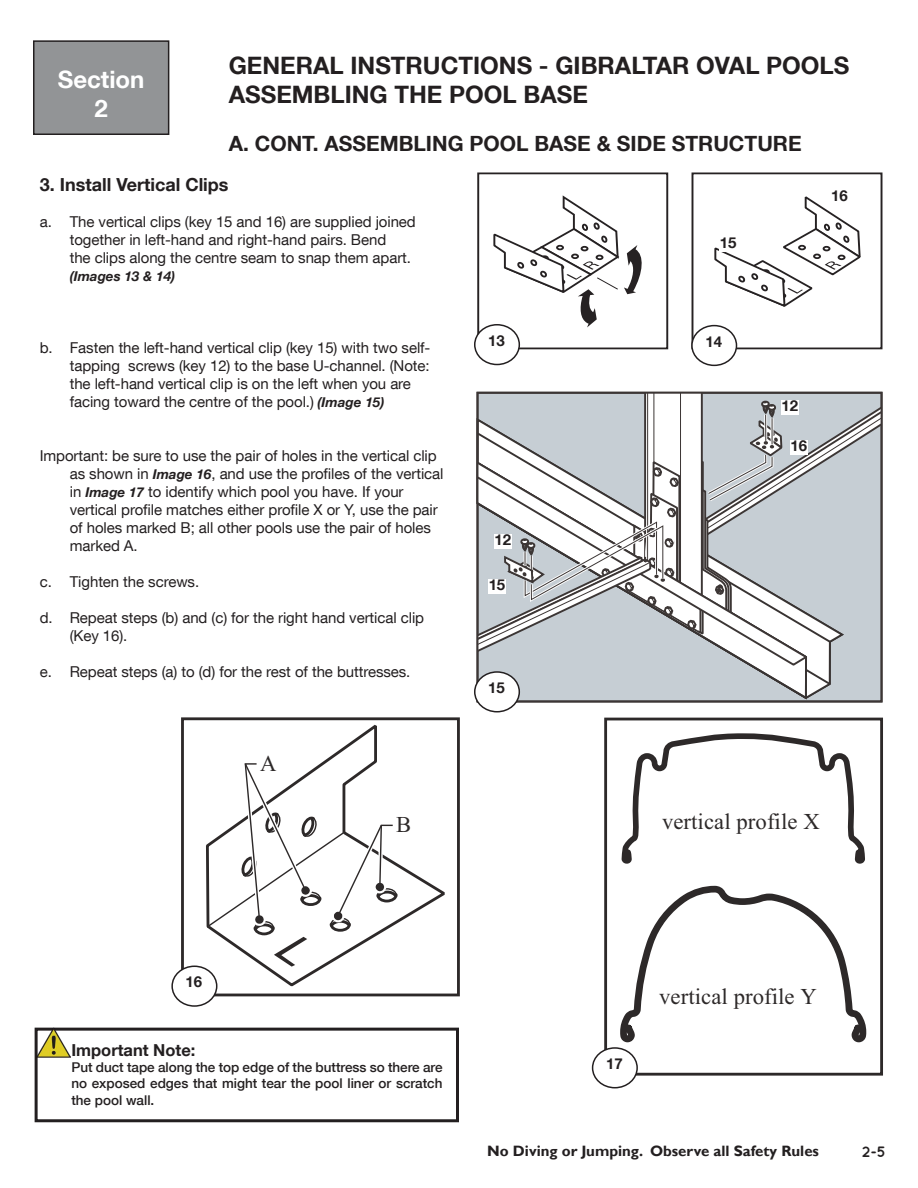
<style>
.page{position:relative;width:918px;height:1188px;background:#fff}
.page>*{position:absolute;margin:0;border:0;box-sizing:border-box;transform-origin:0 0}
.Title_Header{font:700 24px "Helvetica Neue LT Com";color:#231f20}
.Section_Header{font:700 24px "Helvetica Neue LT Com";color:#fff}
.t1{font:22.65px "Times New Roman";letter-spacing:.005em;color:#2d2929}
.Sub_Title_Header{font:700 21px "Helvetica Neue LT Com";color:#231f20}
.Main_Paragraph_with{font:700 18px "Helvetica Neue LT Com";color:#231f20}
.Attention_dashed_box{font:700 16.5px "Helvetica Neue LT Com";color:#231f20}
.Main_Paragraph_with-2{font:15px/18px "Helvetica Neue LT Com";letter-spacing:-.005em;color:#231f20}
.t2{font:700 15px "Gill Sans";color:#231f20}
.Numbers_in_circle_ce{font:700 15px "Helvetica Neue LT Com";letter-spacing:-.005em;color:#231f20}
.t3{font:700 15px "Quicksand";color:#231f20}
.Attention_dashed_box-2{font:500 13.5px/16.2px "Helvetica Neue LT Com";color:#231f20;text-align:justify}
.Main_Paragraph_with-3{font:italic 700 13.5px "Helvetica Neue LT Com";color:#231f20}
.s1{font-weight:700;font-style:italic;font-size:13.5px}
</style>
<div class="page">
<div style="left:34px;top:41px;width:135px;height:93px;background:#929496"></div>
<div style="left:33px;top:40px;width:136px;height:95px;border:2px solid #231f20"></div>
<svg style="left:476px;top:172px;width:407px;height:178px"></svg>
<div style="left:475px;top:325px;width:44px;height:40px;background:#fff;border-radius:50%"></div>
<div style="left:474px;top:324px;width:46px;height:41px;border:2px solid #231f20;border-radius:50%"></div>
<svg style="left:475px;top:667px;width:333px;height:33px;background:#c6cdd2"></svg>
<svg style="left:476px;top:654px;width:331px;height:13px"></svg>
<svg style="left:476px;top:391px;width:407px;height:263px"></svg>
<div style="left:475px;top:672px;width:44px;height:40px;background:#fff;border-radius:50%"></div>
<div style="left:474px;top:671px;width:46px;height:41px;border:2px solid #231f20;border-radius:50%"></div>
<div style="left:35px;top:1028px;width:424px;height:94px;border:3px solid #231f20"></div>
<img style="left:36px;top:1028px;width:34px;height:34px">
<div style="left:181px;top:717px;width:279px;height:279px;border:3px solid #2d2929"></div>
<svg style="left:204px;top:720px;width:245px;height:268px"></svg>
<div style="left:172px;top:966px;width:45px;height:40px;background:#fff;border-radius:50%"></div>
<div style="left:171px;top:966px;width:46px;height:41px;border:2px solid #231f20;border-radius:50%"></div>
<div style="left:692px;top:326px;width:45px;height:39px;background:#fff;border-radius:50%"></div>
<div style="left:691px;top:325px;width:46px;height:41px;border:2px solid #231f20;border-radius:50%"></div>
<div style="left:719px;top:238px;width:18px;height:14px;background:#fff"></div>
<div style="left:831px;top:190px;width:18px;height:14px;background:#fff"></div>
<div style="left:494px;top:534px;width:18px;height:14px;background:#fff"></div>
<div style="left:488px;top:580px;width:18px;height:14px;background:#fff"></div>
<div style="left:790px;top:441px;width:18px;height:14px;background:#fff"></div>
<div style="left:781px;top:401px;width:18px;height:14px;background:#fff"></div>
<svg style="left:621px;top:733px;width:244px;height:131px"></svg>
<svg style="left:620px;top:885px;width:247px;height:158px"></svg>
<div style="left:604px;top:718px;width:279px;height:358px;border:3px solid #2d2929"></div>
<div style="left:593px;top:1048px;width:44px;height:40px;background:#fff;border-radius:50%"></div>
<div style="left:592px;top:1047px;width:46px;height:41px;border:2px solid #231f20;border-radius:50%"></div>
<p class="Section_Header" style="left:58px;top:64px;width:88px">Section</p>
<p class="Section_Header" style="left:95px;top:93px;width:15px">2</p>
<p class="Title_Header" style="left:229px;top:50px;width:622px">GENERAL INSTRUCTIONS - GIBRALTAR OVAL POOLS</p>
<p class="Title_Header" style="left:229px;top:79px;width:361px">ASSEMBLING THE POOL BASE</p>
<p class="Sub_Title_Header" style="left:229px;top:130px;width:574px">A. CONT. ASSEMBLING POOL BASE &amp; SIDE STRUCTURE</p>
<p class="Main_Paragraph_with" style="left:40px;top:173px;width:190px">3. Install Vertical Clips</p>
<p class="Main_Paragraph_with-2" style="left:70px;top:212px;width:348px;text-indent:-30px">a. The vertical clips (key 15 and 16) are supplied joined together in left-hand and right-hand pairs. Bend<br>the clips along the centre seam to snap them apart.</p>
<p class="Main_Paragraph_with-3" style="left:70px;top:268px;width:107px">(Images 13 &amp; 14)</p>
<p class="Main_Paragraph_with-2" style="left:70px;top:338px;width:362px;text-indent:-30px">b. Fasten the left-hand vertical clip (key 15) with two self&shy;tapping screws (key 12) to the base U‑channel. (Note: the left-hand vertical clip is on the left when you are facing toward the centre of the pool.) <span class="s1">(Image 15)</span></p>
<p class="Main_Paragraph_with-2" style="left:70px;top:446px;width:375px;text-indent:-30px">Important: be sure to use the pair of holes in the vertical clip as shown in <span class="s1">Image 16</span>, and use the profiles of the vertical in <span class="s1">Image 17</span> to identify which pool you have. If your vertical profile matches either profile X or Y, use the pair of holes marked B; all other pools use the pair of holes marked A.</p>
<p class="Main_Paragraph_with-2" style="left:40px;top:572px;width:161px">c. Tighten the screws.</p>
<p class="Main_Paragraph_with-2" style="left:70px;top:608px;width:356px;text-indent:-30px">d. Repeat steps (b) and (c) for the right hand vertical clip (Key 16).</p>
<p class="Main_Paragraph_with-2" style="left:40px;top:662px;width:372px">e. Repeat steps (a) to (d) for the rest of the buttresses.</p>
<p class="t1" style="left:260px;top:748px;width:18px">A</p>
<p class="t1" style="left:396px;top:809px;width:17px">B</p>
<p class="Numbers_in_circle_ce" style="left:488px;top:331px;width:18px">13</p>
<p class="Numbers_in_circle_ce" style="left:495px;top:530px;width:18px">12</p>
<p class="Numbers_in_circle_ce" style="left:489px;top:575px;width:18px">15</p>
<p class="Numbers_in_circle_ce" style="left:488px;top:678px;width:18px">15</p>
<p class="Numbers_in_circle_ce" style="left:720px;top:234px;width:18px">15</p>
<p class="Numbers_in_circle_ce" style="left:705px;top:332px;width:18px">14</p>
<p class="Numbers_in_circle_ce" style="left:831px;top:186px;width:18px">16</p>
<p class="Numbers_in_circle_ce" style="left:781px;top:397px;width:18px">12</p>
<p class="Numbers_in_circle_ce" style="left:790px;top:437px;width:18px">16</p>
<p class="t1" style="left:662px;top:806px;width:159px">vertical profile X</p>
<p class="Numbers_in_circle_ce" style="left:186px;top:973px;width:18px">16</p>
<p class="Attention_dashed_box" style="left:71px;top:1040px;width:126px">Important Note:</p>
<p class="Attention_dashed_box-2" style="left:71px;top:1059px;width:373px">Put duct tape along the top edge of the buttress so there are no exposed edges that might tear the pool liner or scratch the pool wall.</p>
<p class="Numbers_in_circle_ce" style="left:606px;top:1054px;width:18px">17</p>
<p class="t1" style="left:659px;top:982px;width:159px">vertical profile Y</p>
<p class="t2" style="left:487px;top:1142px;width:333px">No Diving or Jumping. Observe all Safety Rules</p>
<p class="t3" style="left:862px;top:1143px;width:26px">2-5</p>
</div>
